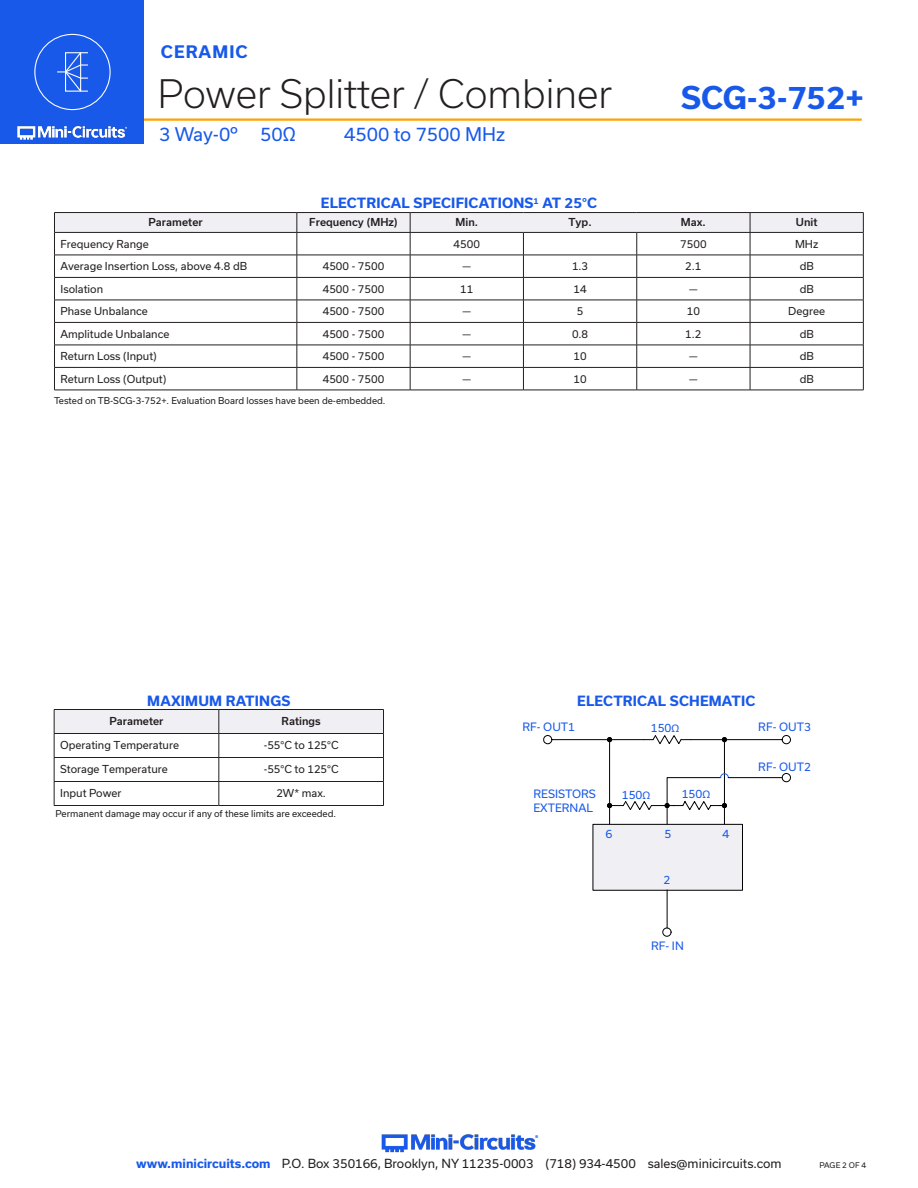
<style>
.page{position:relative;width:918px;height:1188px;background:#fff}
.page>*{position:absolute;margin:0;border:0;box-sizing:border-box;transform-origin:0 0}
.t1{font:300 37.5px "Usual";color:#231f20}
.t2{font:700 30px "Usual";letter-spacing:-.005em;color:#1859ea}
.t3{font:18px "Usual";color:#1859ea}
.t4{font:700 16.5px "Usual";letter-spacing:.065em;color:#1859ea}
.Blue_Headers{font:700 13.5px "Usual";letter-spacing:.015em;color:#1859ea}
.t5{font:12px "Usual";color:#231f20}
.t6{font:10.95px/13.2px "Usual";color:#1859ea}
.Table_Body_Left_Just{font:10.5px "Usual";color:#231f20}
.Table_Body_Center{font:10.5px "Usual";color:#231f20}
.Table_Header_Center{font:500 10.5px "Usual";color:#231f20}
.Notes{font:9px "Usual";color:#231f20}
.t7{font:7.5px "Usual";color:#231f20}
.s1{font-family:"Myriad Pro"}
.s2{font-weight:700;color:#1859ea}
</style>
<div class="page">
<img style="left:381px;top:1134px;width:158px;height:19px">
<hr style="left:129px;top:118px;width:733px;height:3px;background:#ffa300">
<div style="left:0;top:0;width:144px;height:144px;background:#1859ea"></div>
<img style="left:17px;top:120px;width:128px;height:20px">
<hr style="left:54px;top:805px;width:165px;height:1px;background:#231f20">
<hr style="left:54px;top:709px;width:165px;height:1px;background:#231f20">
<hr style="left:219px;top:709px;width:165px;height:1px;background:#231f20">
<svg style="left:54px;top:710px;width:330px;height:95px"></svg>
<hr style="left:219px;top:805px;width:165px;height:1px;background:#231f20">
<div style="left:593px;top:824px;width:149px;height:66px;background:#efeff4"></div>
<div style="left:593px;top:824px;width:150px;height:67px;border:1px solid #000"></div>
<hr style="left:667px;top:890px;width:1px;height:38px;background:#000">
<svg style="left:662px;top:927px;width:10px;height:10px"></svg>
<svg style="left:543px;top:735px;width:248px;height:90px"></svg>
<div style="left:34px;top:34px;width:77px;height:76px;border:1px solid #fff;border-radius:50%"></div>
<svg style="left:57px;top:52px;width:31px;height:40px"></svg>
<hr style="left:54px;top:390px;width:243px;height:1px;background:#231f20">
<hr style="left:297px;top:390px;width:113px;height:1px;background:#231f20">
<hr style="left:410px;top:390px;width:113px;height:1px;background:#231f20">
<hr style="left:523px;top:390px;width:114px;height:1px;background:#231f20">
<hr style="left:637px;top:390px;width:113px;height:1px;background:#231f20">
<hr style="left:750px;top:390px;width:114px;height:1px;background:#231f20">
<hr style="left:54px;top:212px;width:243px;height:1px;background:#231f20">
<hr style="left:297px;top:212px;width:113px;height:1px;background:#231f20">
<hr style="left:410px;top:212px;width:113px;height:1px;background:#231f20">
<hr style="left:523px;top:212px;width:114px;height:1px;background:#231f20">
<hr style="left:637px;top:212px;width:113px;height:1px;background:#231f20">
<hr style="left:750px;top:212px;width:114px;height:1px;background:#231f20">
<svg style="left:54px;top:213px;width:810px;height:177px"></svg>
<h3 class="t4" style="left:161px;top:42px;width:88px">CERAMIC</h3>
<h1 class="t1" style="left:158px;top:73px;width:456px">Power Splitter / Combiner</h1>
<h3 class="t3" style="left:159px;top:124px;width:138px">3 Way-0º 50Ω</h3>
<h3 class="t3" style="left:344px;top:124px;width:163px">4500 to 7500 MHz</h3>
<p class="Blue_Headers" style="left:321px;top:195px;width:278px">ELECTRICAL SPECIFICATIONS<sup>1</sup> AT 25°C</p>
<h2 class="t2" style="left:681px;top:80px;width:184px">SCG-3-752+</h2>
<p class="Table_Header_Center" style="left:149px;top:216px;width:56px">Parameter</p>
<p class="Table_Header_Center" style="left:309px;top:216px;width:90px">Frequency (MHz)</p>
<p class="Table_Header_Center" style="left:456px;top:216px;width:24px">Min.</p>
<p class="Table_Header_Center" style="left:569px;top:216px;width:25px">Typ.</p>
<p class="Table_Header_Center" style="left:681px;top:216px;width:26px">Max.</p>
<p class="Table_Header_Center" style="left:796px;top:216px;width:23px">Unit</p>
<p class="Table_Body_Left_Just" style="left:60px;top:238px;width:90px">Frequency Range</p>
<p class="Table_Body_Center" style="left:454px;top:238px;width:28px">4500</p>
<p class="Table_Body_Center" style="left:680px;top:238px;width:28px">7500</p>
<p class="Table_Body_Center" style="left:795px;top:238px;width:25px">MHz</p>
<p class="Table_Body_Left_Just" style="left:60px;top:260px;width:188px">Average Insertion Loss, above 4.8 dB</p>
<p class="Table_Body_Center" style="left:323px;top:260px;width:63px">4500 - 7500</p>
<p class="Table_Body_Center" style="left:463px;top:260px;width:10px">—</p>
<p class="Table_Body_Center" style="left:572px;top:260px;width:18px">1.3</p>
<p class="Table_Body_Center" style="left:685px;top:260px;width:18px">2.1</p>
<p class="Table_Body_Center" style="left:800px;top:260px;width:16px">dB</p>
<p class="Table_Body_Left_Just" style="left:60px;top:283px;width:44px">Isolation</p>
<p class="Table_Body_Center" style="left:323px;top:283px;width:63px">4500 - 7500</p>
<p class="Table_Body_Center" style="left:460px;top:283px;width:15px">11</p>
<p class="Table_Body_Center" style="left:574px;top:283px;width:15px">14</p>
<p class="Table_Body_Center" style="left:689px;top:283px;width:10px">—</p>
<p class="Table_Body_Center" style="left:800px;top:283px;width:16px">dB</p>
<p class="Table_Body_Left_Just" style="left:60px;top:305px;width:89px">Phase Unbalance</p>
<p class="Table_Body_Center" style="left:323px;top:305px;width:63px">4500 - 7500</p>
<p class="Table_Body_Center" style="left:463px;top:305px;width:10px">—</p>
<p class="Table_Body_Center" style="left:577px;top:305px;width:8px">5</p>
<p class="Table_Body_Center" style="left:687px;top:305px;width:15px">10</p>
<p class="Table_Body_Center" style="left:788px;top:305px;width:38px">Degree</p>
<p class="Table_Body_Left_Just" style="left:60px;top:328px;width:110px">Amplitude Unbalance</p>
<p class="Table_Body_Center" style="left:323px;top:328px;width:63px">4500 - 7500</p>
<p class="Table_Body_Center" style="left:463px;top:328px;width:10px">—</p>
<p class="Table_Body_Center" style="left:572px;top:328px;width:18px">0.8</p>
<p class="Table_Body_Center" style="left:685px;top:328px;width:18px">1.2</p>
<p class="Table_Body_Center" style="left:800px;top:328px;width:16px">dB</p>
<p class="Table_Body_Left_Just" style="left:60px;top:350px;width:98px">Return Loss (Input)</p>
<p class="Table_Body_Center" style="left:323px;top:350px;width:63px">4500 - 7500</p>
<p class="Table_Body_Center" style="left:463px;top:350px;width:10px">—</p>
<p class="Table_Body_Center" style="left:574px;top:350px;width:15px">10</p>
<p class="Table_Body_Center" style="left:689px;top:350px;width:10px">—</p>
<p class="Table_Body_Center" style="left:800px;top:350px;width:16px">dB</p>
<p class="Table_Body_Left_Just" style="left:60px;top:373px;width:107px">Return Loss (Output)</p>
<p class="Table_Body_Center" style="left:323px;top:373px;width:63px">4500 - 7500</p>
<p class="Table_Body_Center" style="left:463px;top:373px;width:10px">—</p>
<p class="Table_Body_Center" style="left:574px;top:373px;width:15px">10</p>
<p class="Table_Body_Center" style="left:689px;top:373px;width:10px">—</p>
<p class="Table_Body_Center" style="left:800px;top:373px;width:16px">dB</p>
<p class="Notes" style="left:54px;top:395px;width:333px">Tested on TB-SCG-3-752+. Evaluation Board losses have been de-embedded.</p>
<p class="Blue_Headers" style="left:147px;top:693px;width:145px">MAXIMUM RATINGS</p>
<p class="Blue_Headers" style="left:577px;top:693px;width:179px">ELECTRICAL SCHEMATIC</p>
<p class="Table_Header_Center" style="left:109px;top:715px;width:56px">Parameter</p>
<p class="Table_Header_Center" style="left:282px;top:715px;width:41px">Ratings</p>
<p class="Table_Body_Left_Just" style="left:60px;top:739px;width:120px">Operating Temperature</p>
<p class="Table_Body_Center" style="left:264px;top:739px;width:76px">-55°C to 125°C</p>
<p class="Table_Body_Left_Just" style="left:60px;top:763px;width:109px">Storage Temperature</p>
<p class="Table_Body_Center" style="left:264px;top:763px;width:76px">-55°C to 125°C</p>
<p class="Table_Body_Left_Just" style="left:60px;top:787px;width:63px">Input Power</p>
<p class="Table_Body_Center" style="left:276px;top:787px;width:51px">2W* max.</p>
<p class="t6" style="left:622px;top:788px;width:30px">150<span class="s1">Ω</span></p>
<p class="t6" style="left:682px;top:787px;width:30px">150<span class="s1">Ω</span></p>
<p class="t6" style="left:522px;top:721px;width:54px">RF- OUT1</p>
<p class="t6" style="left:651px;top:722px;width:30px">150<span class="s1">Ω</span></p>
<p class="t6" style="left:533px;top:788px;width:64px">RESISTORS<br>EXTERNAL</p>
<p class="Notes" style="left:56px;top:808px;width:282px">Permanent damage may occur if any of these limits are exceeded.</p>
<p class="t6" style="left:605px;top:827px;width:8px">6</p>
<p class="t6" style="left:665px;top:827px;width:8px">5</p>
<p class="t6" style="left:723px;top:827px;width:8px">4</p>
<p class="t6" style="left:664px;top:873px;width:8px">2</p>
<p class="t6" style="left:651px;top:940px;width:34px">RF- IN</p>
<p class="t6" style="left:758px;top:721px;width:54px">RF- OUT3</p>
<p class="t6" style="left:758px;top:760px;width:54px">RF- OUT2</p>
<p class="t5" style="left:136px;top:1157px;width:647px"><span class="s2">www.minicircuits.com</span> P.O. Box 350166, Brooklyn, NY 11235-0003 (718) 934-4500 sales@minicircuits.com</p>
<p class="t7" style="left:819px;top:1161px;width:48px">PAGE 2 OF 4</p>
</div>
